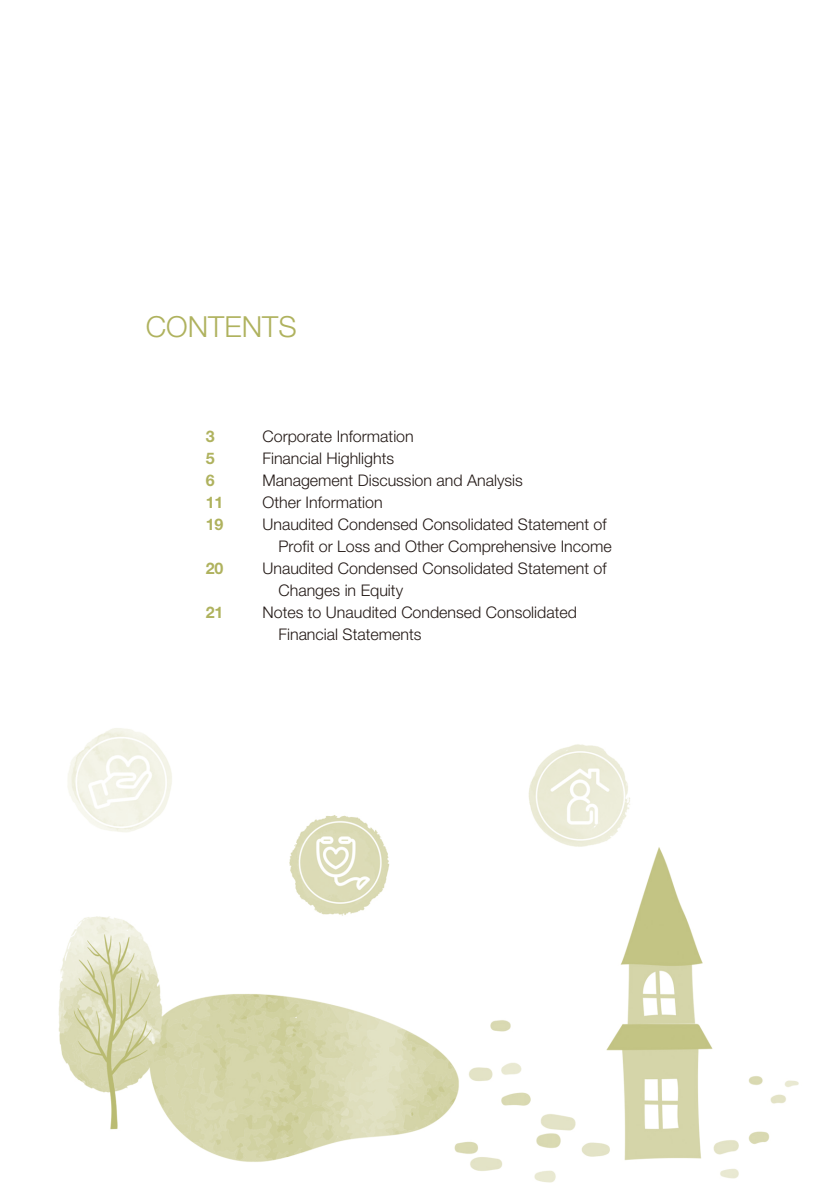
<style>
.page{position:relative;width:840px;height:1191px;background:#fff}
.page>*{position:absolute;margin:0;border:0;box-sizing:border-box;transform-origin:0 0}
.t1{font:300 29px "Helvetica Neue LT Std";color:#afb25e}
.t2{font:300 16px/22px "Helvetica Neue LT Std";color:#231916}
.t3{font:700 16px "Helvetica Neue LT Std";color:#afb25e}
</style>
<div class="page">
<img style="left:58px;top:728px;width:741px;height:455px">
<h1 class="t1" style="left:146px;top:309px;width:152px">CONTENTS</h1>
<p class="t3" style="left:206px;top:426px;width:10px">3</p>
<p class="t2" style="left:262px;top:425px;width:153px">Corporate Information</p>
<p class="t3" style="left:206px;top:448px;width:10px">5</p>
<p class="t2" style="left:262px;top:447px;width:133px">Financial Highlights</p>
<p class="t3" style="left:206px;top:470px;width:10px">6</p>
<p class="t2" style="left:262px;top:469px;width:262px">Management Discussion and Analysis</p>
<p class="t3" style="left:206px;top:492px;width:19px">11</p>
<p class="t2" style="left:262px;top:491px;width:122px">Other Information</p>
<p class="t3" style="left:206px;top:514px;width:19px">19</p>
<p class="t2" style="left:278px;top:513px;width:334px;text-indent:-16px">Unaudited Condensed Consolidated Statement of<br>Profit or Loss and Other Comprehensive Income</p>
<p class="t3" style="left:206px;top:558px;width:19px">20</p>
<p class="t2" style="left:278px;top:557px;width:329px;text-indent:-16px">Unaudited Condensed Consolidated Statement of<br>Changes in Equity</p>
<p class="t3" style="left:206px;top:602px;width:19px">21</p>
<p class="t2" style="left:278px;top:601px;width:300px;text-indent:-16px">Notes to Unaudited Condensed Consolidated<br>Financial Statements</p>
</div>
